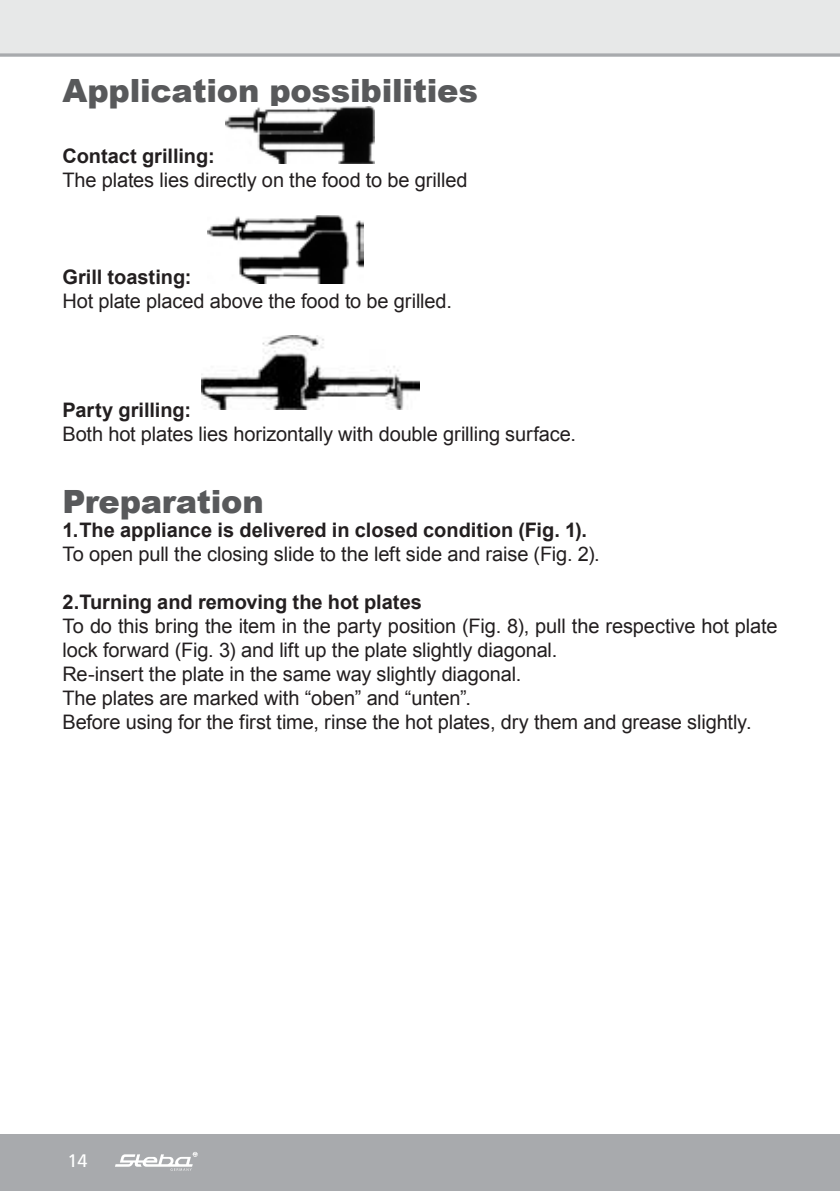
<style>
.page{position:relative;width:840px;height:1191px;background:#fff}
.page>*{position:absolute;margin:0;border:0;box-sizing:border-box;transform-origin:0 0}
.t1{font:900 32px "Arial";letter-spacing:-.01em;color:#58595b}
.t2{font:20px/24px "Arial";letter-spacing:-.005em;color:#231f20}
.t3{font:700 20px "Arial";color:#231f20}
.t4{font:18px "Frutiger";color:#fff}
</style>
<div class="page">
<div style="left:0;top:0;width:839px;height:55px;background:#e7e8e8"></div>
<div style="left:0;top:1134px;width:839px;height:57px;background:#a8aaad"></div>
<svg style="left:115px;top:1152px;width:82px;height:18px"></svg>
<hr style="left:0;top:53px;width:839px;height:4px;background:#b4b6b8">
<img style="left:225px;top:106px;width:149px;height:57px">
<img style="left:207px;top:215px;width:156px;height:68px">
<img style="left:201px;top:335px;width:218px;height:74px">
<h1 class="t1" style="left:62px;top:79px;width:417px">Application possibilities</h1>
<p class="t3" style="left:62px;top:149px;width:154px">Contact grilling:</p>
<p class="t2" style="left:62px;top:170px;width:406px">The plates lies directly on the food to be grilled</p>
<p class="t3" style="left:62px;top:269px;width:131px">Grill toasting:</p>
<p class="t2" style="left:62px;top:290px;width:391px">Hot plate placed above the food to be grilled.</p>
<p class="t3" style="left:62px;top:402px;width:130px">Party grilling:</p>
<p class="t2" style="left:62px;top:423px;width:515px">Both hot plates lies horizontally with double grilling surface.</p>
<h1 class="t1" style="left:62px;top:489px;width:203px">Preparation</h1>
<p class="t3" style="left:62px;top:522px;width:526px">1. The appliance is delivered in closed condition (Fig. 1).</p>
<p class="t2" style="left:62px;top:543px;width:538px">To open pull the closing slide to the left side and raise (Fig. 2).</p>
<p class="t3" style="left:62px;top:594px;width:361px">2. Turning and removing the hot plates</p>
<p class="t2" style="left:62px;top:615px;width:716px">To do this bring the item in the party position (Fig. 8), pull the respective hot plate lock forward (Fig. 3) and lift up the plate slightly diagonal.<br>Re-insert the plate in the same way slightly diagonal.<br>The plates are marked with “oben” and “unten”.<br>Before using for the first time, rinse the hot plates, dry them and grease slightly.</p>
<p class="t4" style="left:67px;top:1153px;width:22px">14</p>
</div>
